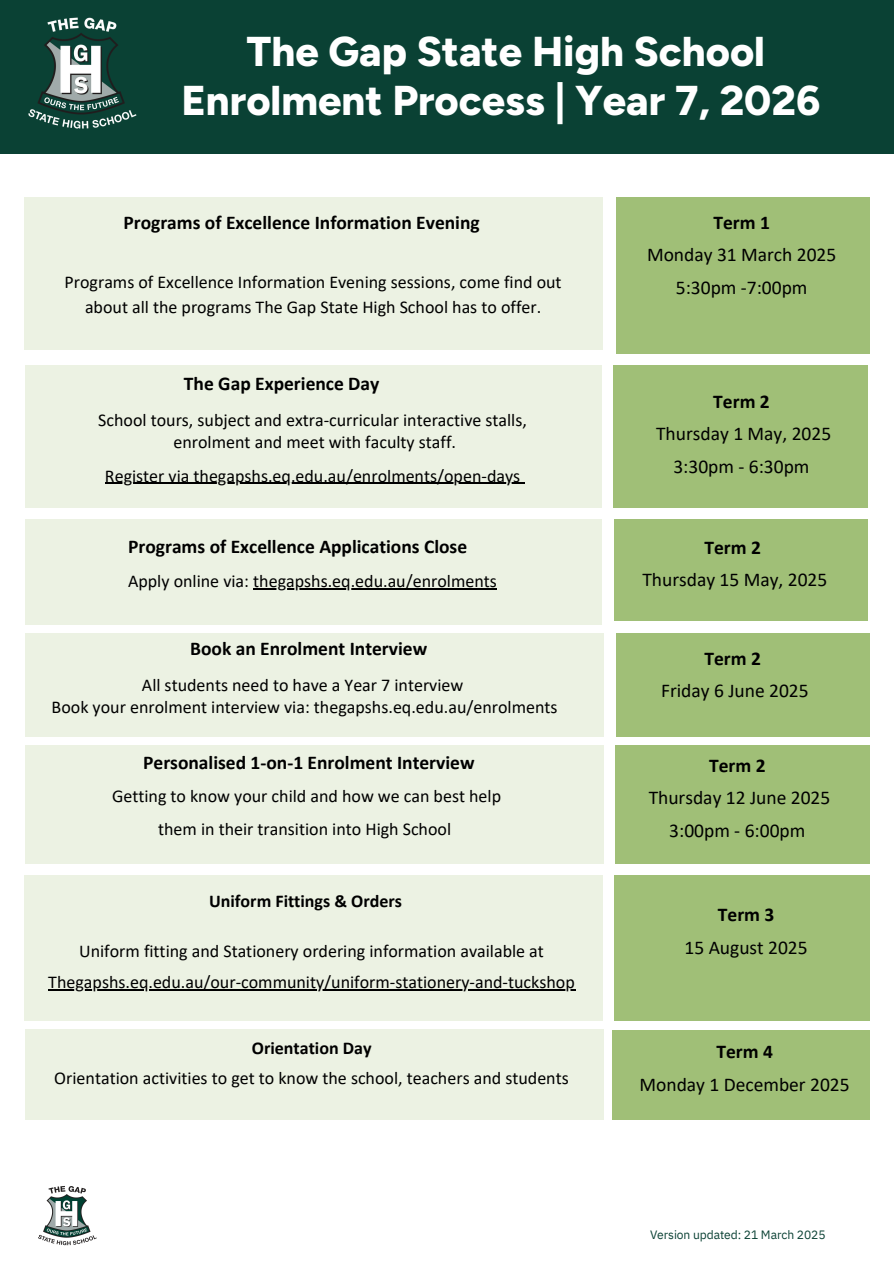
<style>
.page{position:relative;width:894px;height:1264px;background:#fff}
.page>*{position:absolute;margin:0;border:0;box-sizing:border-box;transform-origin:0 0}
.t1{font:800 41.7px/49.5px "Figtree";color:#fff;text-align:center}
.t2{font:19.5px/32.7px "Calibri";color:#000;text-align:center}
.t3{font:700 19.5px "Calibri";color:#000}
.t4{font:18px/22.5px "Calibri";color:#000;text-align:center}
.t5{font:700 18px "Calibri";color:#000}
.t6{font:12px "IBM Plex Sans";letter-spacing:-.005em;color:#0a4134}
.s1{font-weight:700}
</style>
<div class="page">
<div style="left:0;top:0;width:893px;height:153px;background:#0a4134"></div>
<img style="left:28px;top:17px;width:109px;height:112px">
<div style="left:24px;top:197px;width:578px;height:152px;background:#ecf2e3"></div>
<div style="left:615px;top:197px;width:254px;height:157px;background:#a0bf77"></div>
<div style="left:26px;top:365px;width:575px;height:142px;background:#ecf2e3"></div>
<div style="left:613px;top:365px;width:254px;height:142px;background:#a0bf77"></div>
<div style="left:26px;top:519px;width:575px;height:105px;background:#ecf2e3"></div>
<div style="left:613px;top:519px;width:254px;height:102px;background:#a0bf77"></div>
<div style="left:26px;top:633px;width:578px;height:103px;background:#ecf2e3"></div>
<div style="left:615px;top:633px;width:254px;height:103px;background:#a0bf77"></div>
<div style="left:26px;top:745px;width:577px;height:118px;background:#ecf2e3"></div>
<div style="left:615px;top:745px;width:254px;height:118px;background:#a0bf77"></div>
<div style="left:24px;top:874px;width:578px;height:146px;background:#ecf2e3"></div>
<div style="left:614px;top:874px;width:255px;height:146px;background:#a0bf77"></div>
<hr style="left:105px;top:482px;width:415px;height:2px;background:#000">
<hr style="left:253px;top:588px;width:244px;height:1px;background:#000">
<div style="left:26px;top:1029px;width:578px;height:90px;background:#ecf2e3"></div>
<div style="left:612px;top:1030px;width:257px;height:89px;background:#a0bf77"></div>
<img style="left:38px;top:1186px;width:59px;height:60px">
<hr style="left:48px;top:989px;width:527px;height:1px;background:#000">
<p class="t1" style="left:181px;top:26px;width:640px">The Gap State High School<br>Enrolment Process | Year 7, 2026</p>
<h3 class="t3" style="left:123px;top:214px;width:358px">Programs of Excellence Information Evening</h3>
<p class="t2" style="left:646px;top:207px;width:191px"><span class="s1">Term 1<br></span>Monday 31 March 2025</p>
<h2 class="t4" style="left:64px;top:273px;width:498px">Programs of Excellence Information Evening sessions, come find out</h2>
<p class="t2" style="left:675px;top:273px;width:133px">5:30pm -7:00pm</p>
<h2 class="t4" style="left:85px;top:297px;width:457px">about all the programs The Gap State High School has to offer.</h2>
<h2 class="t3" style="left:184px;top:375px;width:197px">The Gap Experience Day</h2>
<h1 class="t4" style="left:98px;top:410px;width:430px">School tours, subject and extra-curricular interactive stalls,</h1>
<h2 class="t4" style="left:173px;top:432px;width:284px">enrolment and meet with faculty staff.</h2>
<h3 class="t4" style="left:105px;top:466px;width:416px">Register via thegapshs.eq.edu.au/enrolments/open-days</h3>
<p class="t3" style="left:128px;top:538px;width:340px">Programs of Excellence Applications Close</p>
<h2 class="t4" style="left:128px;top:571px;width:370px">Apply online via: thegapshs.eq.edu.au/enrolments</h2>
<h2 class="t3" style="left:190px;top:640px;width:238px">Book an Enrolment Interview</h2>
<h3 class="t4" style="left:52px;top:675px;width:507px">All students need to have a Year 7 interview<br>Book your enrolment interview via: thegapshs.eq.edu.au/enrolments</h3>
<h3 class="t3" style="left:143px;top:754px;width:333px">Personalised 1-on-1 Enrolment Interview</h3>
<h3 class="t4" style="left:112px;top:781px;width:390px;line-height:32.5px">Getting to know your child and how we can best help them in their transition into High School</h3>
<h3 class="t5" style="left:209px;top:893px;width:194px">Uniform Fittings &amp; Orders</h3>
<p class="t4" style="left:79px;top:940px;width:466px">Uniform fitting and Stationery ordering information available at</p>
<p class="t4" style="left:48px;top:972px;width:528px">Thegapshs.eq.edu.au/our-community/uniform-stationery-and-tuckshop</p>
<h3 class="t4" style="left:54px;top:1033px;width:516px;line-height:30.5px"><span class="s1">Orientation Day<br></span>Orientation activities to get to know the school, teachers and students</h3>
<p class="t2" style="left:656px;top:386px;width:176px"><span class="s1">Term 2<br></span>Thursday 1 May, 2025<br>3:30pm - 6:30pm</p>
<h2 class="t2" style="left:642px;top:532px;width:186px"><span class="s1">Term 2<br></span>Thursday 15 May, 2025</h2>
<h2 class="t2" style="left:661px;top:643px;width:149px"><span class="s1">Term 2<br></span>Friday 6 June 2025</h2>
<h3 class="t2" style="left:648px;top:750px;width:183px"><span class="s1">Term 2<br></span>Thursday 12 June 2025<br>3:00pm - 6:00pm</h3>
<h3 class="t2" style="left:684px;top:899px;width:125px"><span class="s1">Term 3<br></span>15 August 2025</h3>
<h3 class="t2" style="left:639px;top:1036px;width:211px"><span class="s1">Term 4<br></span>Monday 1 December 2025</h3>
<h3 class="t6" style="left:650px;top:1226px;width:177px">Version updated: 21 March 2025</h3>
</div>
